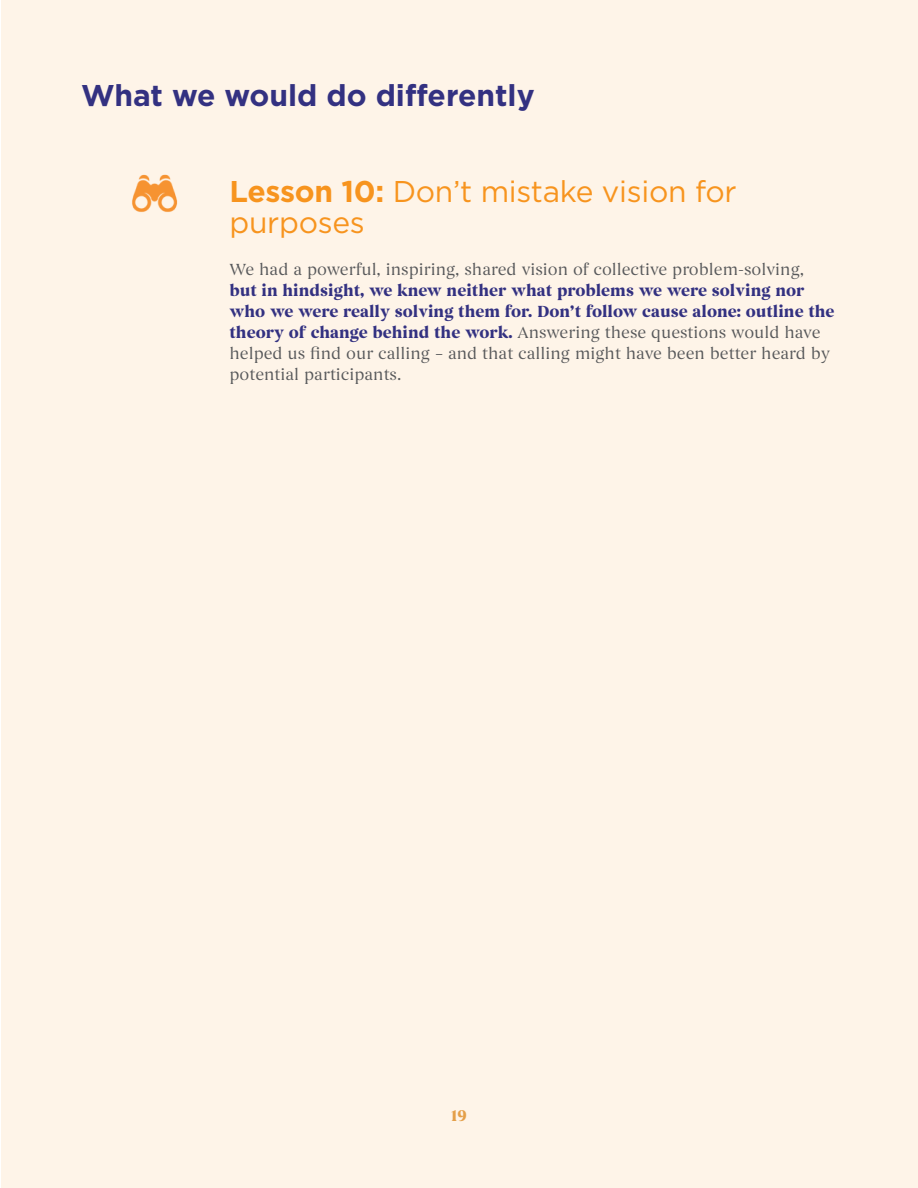
<style>
.page{position:relative;width:918px;height:1188px;background:#fff}
.page>*{position:absolute;margin:0;border:0;box-sizing:border-box;transform-origin:0 0}
.t1{font:30px/31.5px "Gotham";letter-spacing:-.01em;color:#f7941e}
.t2{font:700 30px "Gotham";color:#333181}
.t3{font:700 16.5px/21px "Begum";color:#333181}
.t4{font:16.5px "Begum";color:#58595b}
.t5{font:700 16.5px "Begum";color:#e3a14e}
.s1{font-weight:700}
.s2{font-weight:400;color:#58595b}
</style>
<div class="page">
<div style="left:1px;top:0;width:917px;height:1188px;background:#fef4e8"></div>
<img style="left:132px;top:174px;width:46px;height:38px">
<h1 class="t2" style="left:81px;top:78px;width:455px">What we would do differently</h1>
<h1 class="t1" style="left:230px;top:175px;width:509px"><span class="s1">Lesson 10:</span> Don’t mistake vision for purposes</h1>
<p class="t4" style="left:230px;top:260px;width:576px">We had a powerful, inspiring, shared vision of collective problem-solving,</p>
<p class="t3" style="left:230px;top:281px;width:607px">but in hindsight, we knew neither what problems we were solving nor who we were really solving them for. Don’t follow cause alone: outline the theory of change behind the work. <span class="s2">Answering these questions would have helped us find our calling – and that calling might have been better heard by potential participants.</span></p>
<p class="t5" style="left:451px;top:1106px;width:17px">19</p>
</div>
